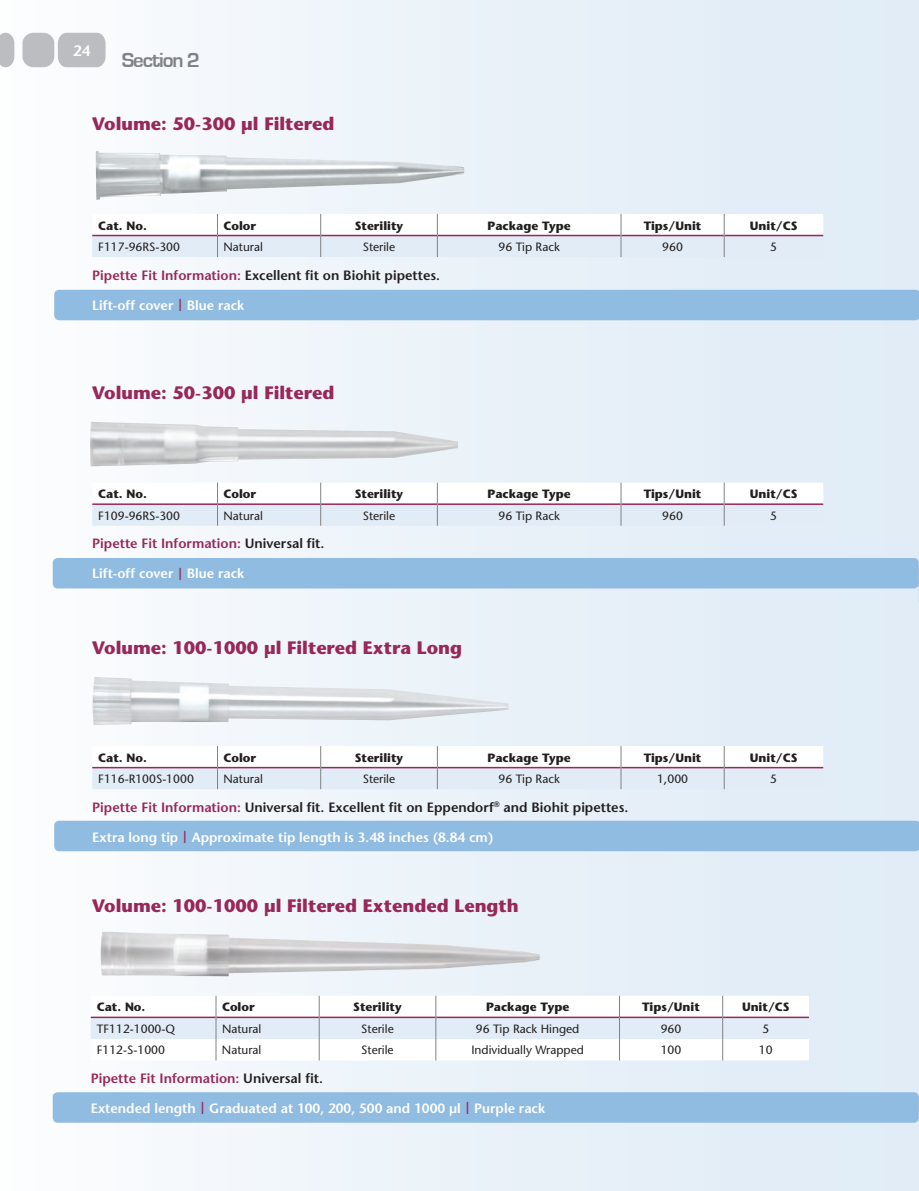
<style>
.page{position:relative;width:919px;height:1191px;background:#fff}
.page>*{position:absolute;margin:0;border:0;box-sizing:border-box;transform-origin:0 0}
.t1{font:700 21px "Eurostile";letter-spacing:-.05em;color:#808285}
.t2{font:700 18px "Stone Sans";color:#98275a}
.t3{font:600 15px "Stone Sans";color:#fff}
.t4{font:600 13.5px "Stone Sans";color:#fff}
.t5{font:600 13.5px "Stone Sans";color:#231f20}
.t6{font:600 13.5px "Stone Sans";color:#98275a}
.t7{font:12px "Stone Sans";color:#231f20}
.t8{font:700 12px "Stone Sans";color:#231f20}
.s1{color:#98275a}
.s2{font-size:16.5px;color:#98275a}
.s3{color:#231f20}
</style>
<div class="page">
<div style="left:0;top:0;width:918px;height:1191px;background:linear-gradient(to right,#fafbfd,#ddeaf5)"></div>
<div style="left:58px;top:33px;width:47px;height:34px;background:#bcbdc0"></div>
<div style="left:22px;top:33px;width:32px;height:34px;background:#bcbdc0;border-radius:11px"></div>
<svg style="left:0;top:33px;width:14px;height:34px"></svg>
<svg style="left:918px;top:2px;width:1px;height:1186px"></svg>
<div style="left:54px;top:290px;width:865px;height:31px;background:#91bce1"></div>
<div style="left:53px;top:558px;width:865px;height:30px;background:#91bce1;border-radius:5px"></div>
<div style="left:54px;top:820px;width:864px;height:31px;background:#91bce1"></div>
<div style="left:53px;top:1092px;width:865px;height:30px;background:#91bce1;border-radius:5px"></div>
<img style="left:96px;top:151px;width:368px;height:49px">
<svg style="left:92px;top:214px;width:731px;height:43px"></svg>
<svg style="left:92px;top:482px;width:731px;height:44px"></svg>
<img style="left:92px;top:677px;width:416px;height:47px">
<svg style="left:92px;top:746px;width:731px;height:43px"></svg>
<svg style="left:91px;top:995px;width:717px;height:65px"></svg>
<svg style="left:918px;top:576px;width:1px;height:30px"></svg>
<img style="left:90px;top:422px;width:368px;height:44px">
<img style="left:100px;top:932px;width:190px;height:44px">
<p class="t3" style="left:73px;top:41px;width:19px">24</p>
<p class="t1" style="left:122px;top:48px;width:80px">Section 2</p>
<p class="t2" style="left:92px;top:112px;width:244px">Volume: 50-300 µl Filtered</p>
<p class="t8" style="left:98px;top:218px;width:50px">Cat. No.</p>
<p class="t8" style="left:223px;top:218px;width:34px">Color</p>
<p class="t8" style="left:355px;top:218px;width:50px">Sterility</p>
<p class="t8" style="left:487px;top:218px;width:84px">Package Type</p>
<p class="t8" style="left:643px;top:218px;width:59px">Tips/Unit</p>
<p class="t8" style="left:749px;top:218px;width:49px">Unit/CS</p>
<p class="t7" style="left:98px;top:239px;width:83px">F117-96RS-300</p>
<p class="t7" style="left:223px;top:239px;width:41px">Natural</p>
<p class="t7" style="left:363px;top:239px;width:34px">Sterile</p>
<p class="t7" style="left:498px;top:239px;width:63px">96 Tip Rack</p>
<p class="t7" style="left:662px;top:239px;width:22px">960</p>
<p class="t7" style="left:770px;top:239px;width:8px">5</p>
<p class="t5" style="left:92px;top:266px;width:349px"><span class="s1">Pipette Fit Information:</span> Excellent fit on Biohit pipettes.</p>
<p class="t4" style="left:92px;top:296px;width:153px">Lift-off cover <span class="s2">|</span> Blue rack</p>
<p class="t2" style="left:92px;top:381px;width:244px">Volume: 50-300 µl Filtered</p>
<p class="t8" style="left:98px;top:486px;width:50px">Cat. No.</p>
<p class="t8" style="left:223px;top:486px;width:34px">Color</p>
<p class="t8" style="left:355px;top:486px;width:50px">Sterility</p>
<p class="t8" style="left:487px;top:486px;width:84px">Package Type</p>
<p class="t8" style="left:643px;top:486px;width:59px">Tips/Unit</p>
<p class="t8" style="left:749px;top:486px;width:49px">Unit/CS</p>
<p class="t7" style="left:98px;top:508px;width:83px">F109-96RS-300</p>
<p class="t7" style="left:223px;top:508px;width:41px">Natural</p>
<p class="t7" style="left:363px;top:508px;width:34px">Sterile</p>
<p class="t7" style="left:498px;top:508px;width:63px">96 Tip Rack</p>
<p class="t7" style="left:662px;top:508px;width:22px">960</p>
<p class="t7" style="left:770px;top:508px;width:8px">5</p>
<p class="t6" style="left:92px;top:535px;width:234px">Pipette Fit Information: <span class="s3">Universal fit.</span></p>
<p class="t4" style="left:92px;top:565px;width:153px">Lift-off cover <span class="s2">|</span> Blue rack</p>
<p class="t2" style="left:92px;top:636px;width:371px">Volume: 100-1000 µl Filtered Extra Long</p>
<p class="t8" style="left:98px;top:750px;width:50px">Cat. No.</p>
<p class="t8" style="left:223px;top:750px;width:34px">Color</p>
<p class="t8" style="left:355px;top:750px;width:50px">Sterility</p>
<p class="t8" style="left:487px;top:750px;width:84px">Package Type</p>
<p class="t8" style="left:643px;top:750px;width:59px">Tips/Unit</p>
<p class="t8" style="left:749px;top:750px;width:49px">Unit/CS</p>
<p class="t7" style="left:98px;top:771px;width:97px">F116-R100S-1000</p>
<p class="t7" style="left:223px;top:771px;width:41px">Natural</p>
<p class="t7" style="left:363px;top:771px;width:34px">Sterile</p>
<p class="t7" style="left:498px;top:771px;width:63px">96 Tip Rack</p>
<p class="t7" style="left:657px;top:771px;width:32px">1,000</p>
<p class="t7" style="left:770px;top:771px;width:8px">5</p>
<p class="t5" style="left:92px;top:798px;width:537px"><span class="s1">Pipette Fit Information:</span> Universal fit. Excellent fit on Eppendorf<sup>®</sup> and Biohit pipettes.</p>
<p class="t4" style="left:92px;top:828px;width:402px">Extra long tip <span class="s2">|</span> Approximate tip length is 3.48 inches (8.84 cm)</p>
<p class="t2" style="left:92px;top:894px;width:428px">Volume: 100-1000 µl Filtered Extended Length</p>
<p class="t8" style="left:97px;top:999px;width:50px">Cat. No.</p>
<p class="t8" style="left:222px;top:999px;width:34px">Color</p>
<p class="t8" style="left:353px;top:999px;width:50px">Sterility</p>
<p class="t8" style="left:486px;top:999px;width:84px">Package Type</p>
<p class="t8" style="left:642px;top:999px;width:59px">Tips/Unit</p>
<p class="t8" style="left:741px;top:999px;width:49px">Unit/CS</p>
<p class="t7" style="left:97px;top:1021px;width:80px">TF112-1000-Q</p>
<p class="t7" style="left:222px;top:1021px;width:41px">Natural</p>
<p class="t7" style="left:361px;top:1021px;width:34px">Sterile</p>
<p class="t7" style="left:476px;top:1021px;width:105px">96 Tip Rack Hinged</p>
<p class="t7" style="left:660px;top:1021px;width:22px">960</p>
<p class="t7" style="left:762px;top:1021px;width:8px">5</p>
<p class="t7" style="left:97px;top:1042px;width:70px">F112-S-1000</p>
<p class="t7" style="left:222px;top:1042px;width:41px">Natural</p>
<p class="t7" style="left:361px;top:1042px;width:34px">Sterile</p>
<p class="t7" style="left:471px;top:1042px;width:114px">Individually Wrapped</p>
<p class="t7" style="left:660px;top:1042px;width:22px">100</p>
<p class="t7" style="left:758px;top:1042px;width:15px">10</p>
<p class="t6" style="left:91px;top:1069px;width:234px">Pipette Fit Information: <span class="s3">Universal fit.</span></p>
<p class="t4" style="left:91px;top:1099px;width:455px">Extended length <span class="s2">|</span> Graduated at 100, 200, 500 and 1000 µl <span class="s2">|</span> Purple rack</p>
</div>
